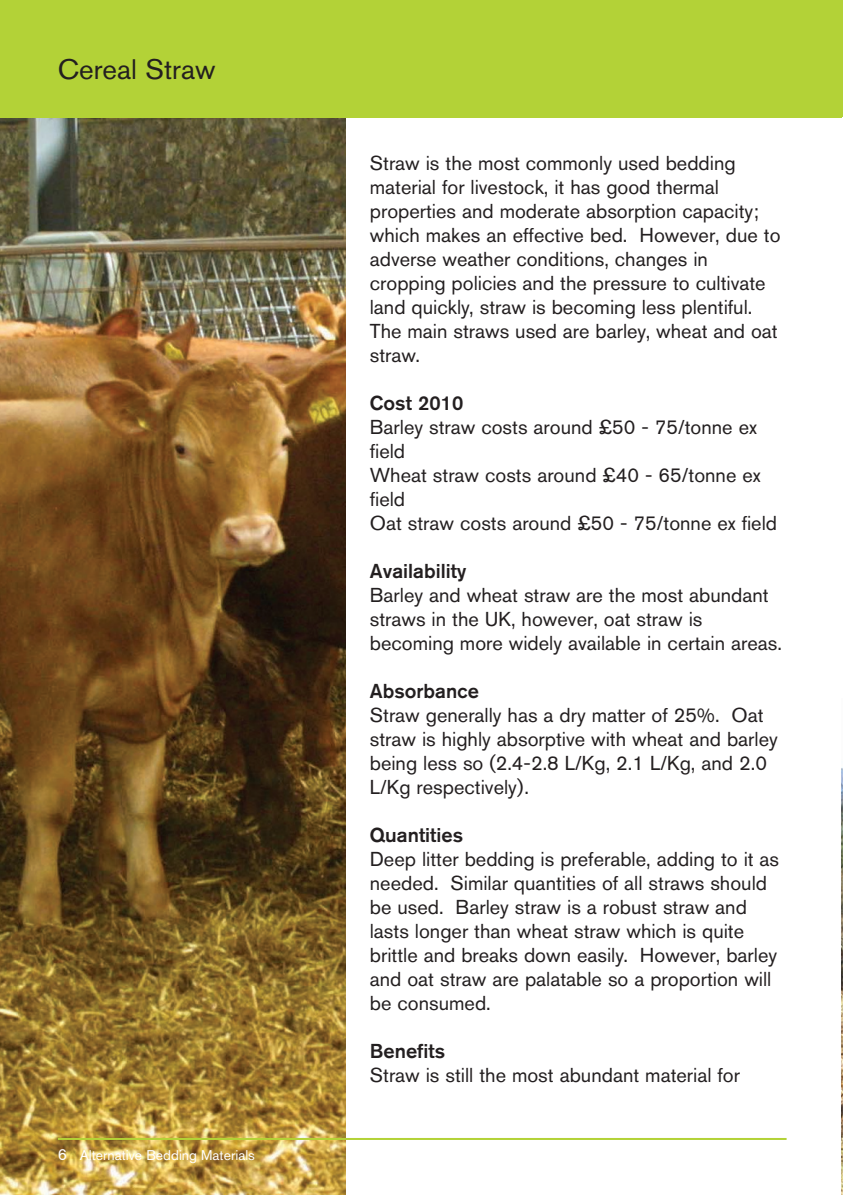
<style>
.page{position:relative;width:843px;height:1195px;background:#fff}
.page>*{position:absolute;margin:0;border:0;box-sizing:border-box;transform-origin:0 0}
.t1{font:28px "Akzidenz Grotesk BQ";color:#231f20}
.t2{font:20px/24px "Akzidenz Grotesk BQ";color:#231f20}
.t3{font:500 20px "Akzidenz Grotesk BQ";color:#231f20}
.t4{font:14px "Akzidenz Grotesk BQ";color:#fff}
.s1{font-size:16px}
</style>
<div class="page">
<img style="left:842px;top:767px;width:1px;height:427px">
<img style="left:0;top:118px;width:346px;height:1076px">
<hr style="left:842px;top:0;width:1px;height:117px;background:#b3d237">
<hr style="left:58px;top:1137px;width:728px;height:2px;background:#b3d237">
<div style="left:0;top:0;width:842px;height:118px;background:#b3d237"></div>
<h1 class="t1" style="left:58px;top:59px;width:159px">Cereal Straw</h1>
<p class="t4" style="left:58px;top:1149px;width:199px"><span class="s1">6</span> Alternative Bedding Materials</p>
<p class="t2" style="left:370px;top:153px;width:412px">Straw is the most commonly used bedding material for livestock, it has good thermal properties and moderate absorption capacity; which makes an effective bed. However, due to adverse weather conditions, changes in cropping policies and the pressure to cultivate land quickly, straw is becoming less plentiful.<br>The main straws used are barley, wheat and oat straw.</p>
<p class="t3" style="left:370px;top:395px;width:95px">Cost 2010</p>
<p class="t2" style="left:370px;top:417px;width:409px">Barley straw costs around £50 - 75/tonne ex field<br>Wheat straw costs around £40 - 65/tonne ex field<br>Oat straw costs around £50 - 75/tonne ex field</p>
<p class="t3" style="left:370px;top:563px;width:98px">Availability</p>
<p class="t2" style="left:370px;top:585px;width:413px">Barley and wheat straw are the most abundant straws in the UK, however, oat straw is becoming more widely available in certain areas.</p>
<p class="t3" style="left:370px;top:683px;width:111px">Absorbance</p>
<p class="t2" style="left:370px;top:705px;width:409px">Straw generally has a dry matter of 25%. Oat straw is highly absorptive with wheat and barley being less so (2.4-2.8 L/Kg, 2.1 L/Kg, and 2.0<br>L/Kg respectively).</p>
<p class="t3" style="left:370px;top:827px;width:95px">Quantities</p>
<p class="t2" style="left:370px;top:849px;width:411px">Deep litter bedding is preferable, adding to it as needed. Similar quantities of all straws should be used. Barley straw is a robust straw and lasts longer than wheat straw which is quite brittle and breaks down easily. However, barley and oat straw are palatable so a proportion will be consumed.</p>
<p class="t3" style="left:370px;top:1043px;width:77px">Benefits</p>
<p class="t2" style="left:370px;top:1065px;width:372px">Straw is still the most abundant material for</p>
</div>
